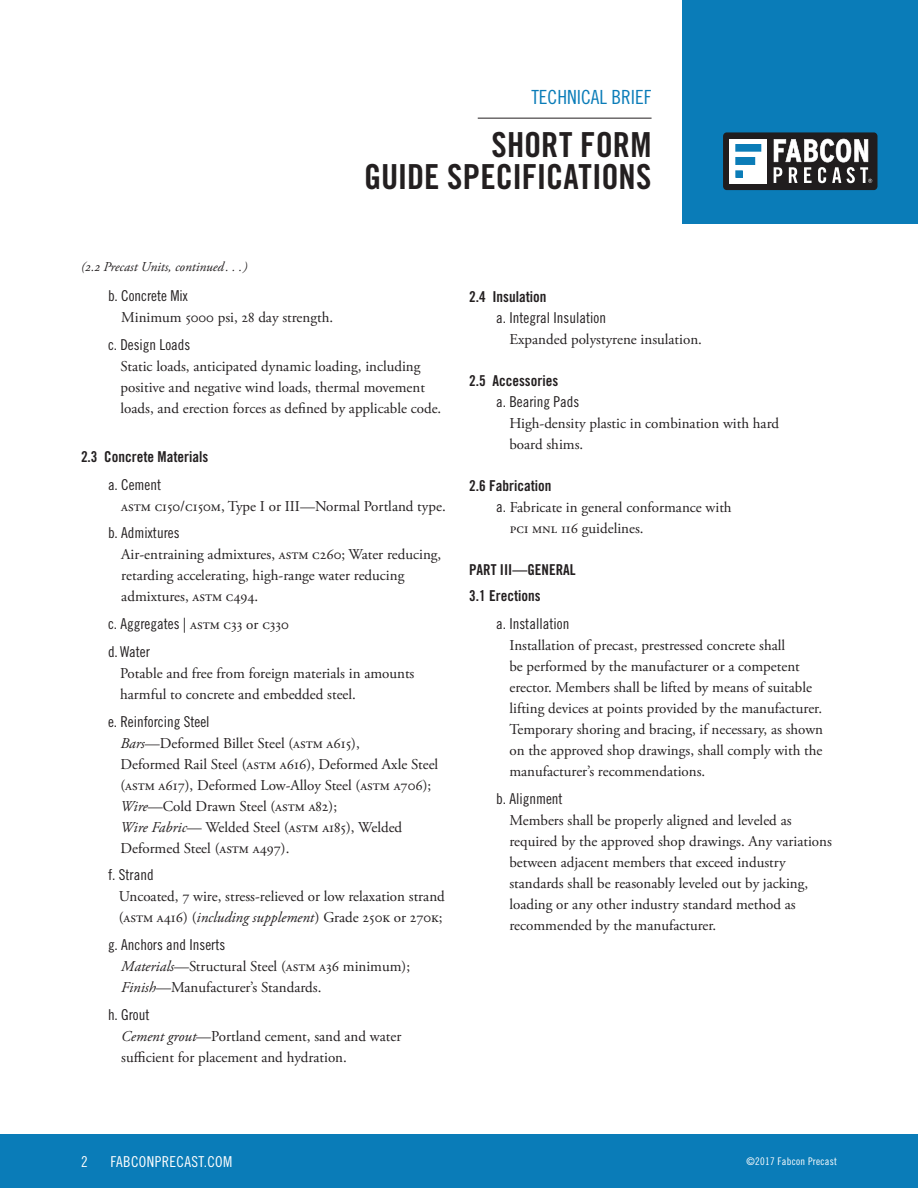
<style>
.page{position:relative;width:918px;height:1188px;background:#fff}
.page>*{position:absolute;margin:0;border:0;box-sizing:border-box;transform-origin:0 0}
.t1{font:34.5px/31.5px "Trade Gothic Bold Cond Twenty";letter-spacing:-.005em;color:#231f20;text-align:right}
.t2{font:19.5px "Trade Gothic Cond Eighteen";color:#0a7cb8}
.t3{font:15px/21px "Adobe Garamond Pro";color:#231f20}
.t4{font:15px "Trade Gothic Cond Eighteen";color:#231f20}
.t5{font:15px/26.2px "Trade Gothic Bold Cond Twenty";color:#231f20}
.t6{font:15px "Trade Gothic Cond Eighteen";letter-spacing:.025em;color:#fff}
.t7{font:italic 13.5px "Adobe Garamond Pro";color:#231f20}
.t8{font:10.5px "Trade Gothic Cond Eighteen";letter-spacing:.025em;color:#fff}
.s1{font-family:"Trade Gothic Cond Eighteen"}
.s2{font-style:italic}
</style>
<div class="page">
<div style="left:0;top:1134px;width:918px;height:54px;background:#0a7cb8"></div>
<div style="left:683px;top:0;width:235px;height:224px;background:#0a7cb8"></div>
<div style="left:723px;top:132px;width:155px;height:58px;background:#201d1e;border-radius:4px"></div>
<div style="left:730px;top:139px;width:37px;height:44px;background:#fff"></div>
<div style="left:736px;top:157px;width:19px;height:7px;background:#0b7cb7"></div>
<div style="left:736px;top:157px;width:19px;height:8px;border:1px solid #0b7cb7"></div>
<div style="left:736px;top:145px;width:25px;height:6px;background:#0b7cb7"></div>
<div style="left:736px;top:144px;width:25px;height:7px;border:1px solid #0b7cb7"></div>
<svg style="left:736px;top:171px;width:6px;height:6px"></svg>
<svg style="left:774px;top:139px;width:98px;height:44px"></svg>
<hr style="left:478px;top:118px;width:174px;height:1px;background:#231f20">
<h2 class="t2" style="left:531px;top:85px;width:122px">TECHNICAL BRIEF</h2>
<p class="t7" style="left:81px;top:258px;width:168px">(2.2 Precast Units, continued. . .)</p>
<h1 class="t1" style="left:364px;top:129px;width:289px">SHORT FORM<br>GUIDE SPECIFICATIONS</h1>
<p class="t4" style="left:108px;top:287px;width:81px">b. Concrete Mix</p>
<p class="t3" style="left:121px;top:308px;width:213px">Minimum 5000 psi, 28 day strength.</p>
<p class="t4" style="left:108px;top:336px;width:84px">c. Design Loads</p>
<p class="t3" style="left:120px;top:356px;width:322px">Static loads, anticipated dynamic loading, including positive and negative wind loads, thermal movement loads, and erection forces as defined by applicable code.</p>
<p class="t5" style="left:81px;top:443px;width:129px">2.3 Concrete Materials</p>
<p class="t4" style="left:108px;top:475px;width:55px">a. Cement</p>
<p class="t3" style="left:121px;top:496px;width:326px">ASTM C150/C150M, Type I or III—Normal Portland type.</p>
<p class="t4" style="left:108px;top:524px;width:73px">b. Admixtures</p>
<p class="t3" style="left:121px;top:545px;width:321px">Air-entraining admixtures, ASTM C260; Water reducing, retarding accelerating, high-range water reducing admixtures, ASTM C494.</p>
<p class="t3" style="left:108px;top:614px;width:182px"><span class="s1">c. Aggregates</span> | ASTM C33 or C330</p>
<p class="t4" style="left:108px;top:643px;width:43px">d. Water</p>
<p class="t3" style="left:120px;top:663px;width:296px">Potable and free from foreign materials in amounts harmful to concrete and embedded steel.</p>
<p class="t4" style="left:108px;top:712px;width:103px">e. Reinforcing Steel</p>
<p class="t3" style="left:120px;top:733px;width:319px"><span class="s2">Bars</span>—Deformed Billet Steel (ASTM A615),<br>Deformed Rail Steel (ASTM A616), Deformed Axle Steel (ASTM A617), Deformed Low-Alloy Steel (ASTM A706); <span class="s2">Wire</span>—Cold Drawn Steel (ASTM A82);<br><span class="s2">Wire Fabric</span>— Welded Steel (ASTM A185), Welded Deformed Steel (ASTM A497).</p>
<p class="t4" style="left:108px;top:866px;width:47px">f. Strand</p>
<p class="t3" style="left:119px;top:887px;width:328px">Uncoated, 7 wire, stress-relieved or low relaxation strand (ASTM A416) (<span class="s2">including supplement</span>) Grade 250K or 270K;</p>
<p class="t4" style="left:108px;top:936px;width:119px">g. Anchors and Inserts</p>
<p class="t3" style="left:121px;top:956px;width:290px"><span class="s2">Materials</span>—Structural Steel (ASTM A36 minimum);<br><span class="s2">Finish</span>—Manufacturer’s Standards.</p>
<p class="t4" style="left:108px;top:1006px;width:43px">h. Grout</p>
<p class="t3" style="left:121px;top:1026px;width:282px"><span class="s2">Cement grout</span>—Portland cement, sand and water sufficient for placement and hydration.</p>
<p class="t5" style="left:469px;top:283px;width:79px">2.4 Insulation</p>
<p class="t4" style="left:496px;top:309px;width:111px">a. Integral Insulation</p>
<p class="t3" style="left:509px;top:329px;width:194px">Expanded polystyrene insulation.</p>
<p class="t5" style="left:469px;top:367px;width:91px">2.5 Accessories</p>
<p class="t4" style="left:496px;top:393px;width:85px">a. Bearing Pads</p>
<p class="t3" style="left:509px;top:413px;width:271px">High-density plastic in combination with hard board shims.</p>
<p class="t5" style="left:469px;top:472px;width:84px">2.6 Fabrication</p>
<p class="t3" style="left:510px;top:497px;width:223px;text-indent:-14px"><span class="s1">a.</span> Fabricate in general conformance with<br>PCI MNL 116 guidelines.</p>
<p class="t5" style="left:469px;top:556px;width:108px">PART III—GENERAL<br>3.1 Erections</p>
<p class="t4" style="left:496px;top:615px;width:75px">a. Installation</p>
<p class="t3" style="left:509px;top:635px;width:315px">Installation of precast, prestressed concrete shall<br>be performed by the manufacturer or a competent erector. Members shall be lifted by means of suitable lifting devices at points provided by the manufacturer.<br>Temporary shoring and bracing, if necessary, as shown on the approved shop drawings, shall comply with the manufacturer’s recommendations.</p>
<p class="t4" style="left:496px;top:789px;width:68px">b. Alignment</p>
<p class="t3" style="left:509px;top:810px;width:324px">Members shall be properly aligned and leveled as required by the approved shop drawings. Any variations between adjacent members that exceed industry standards shall be reasonably leveled out by jacking, loading or any other industry standard method as recommended by the manufacturer.</p>
<p class="t6" style="left:81px;top:1153px;width:8px">2</p>
<p class="t6" style="left:110px;top:1153px;width:123px">FABCONPRECAST.COM</p>
<p class="t8" style="left:747px;top:1155px;width:92px">©2017 Fabcon Precast</p>
</div>
